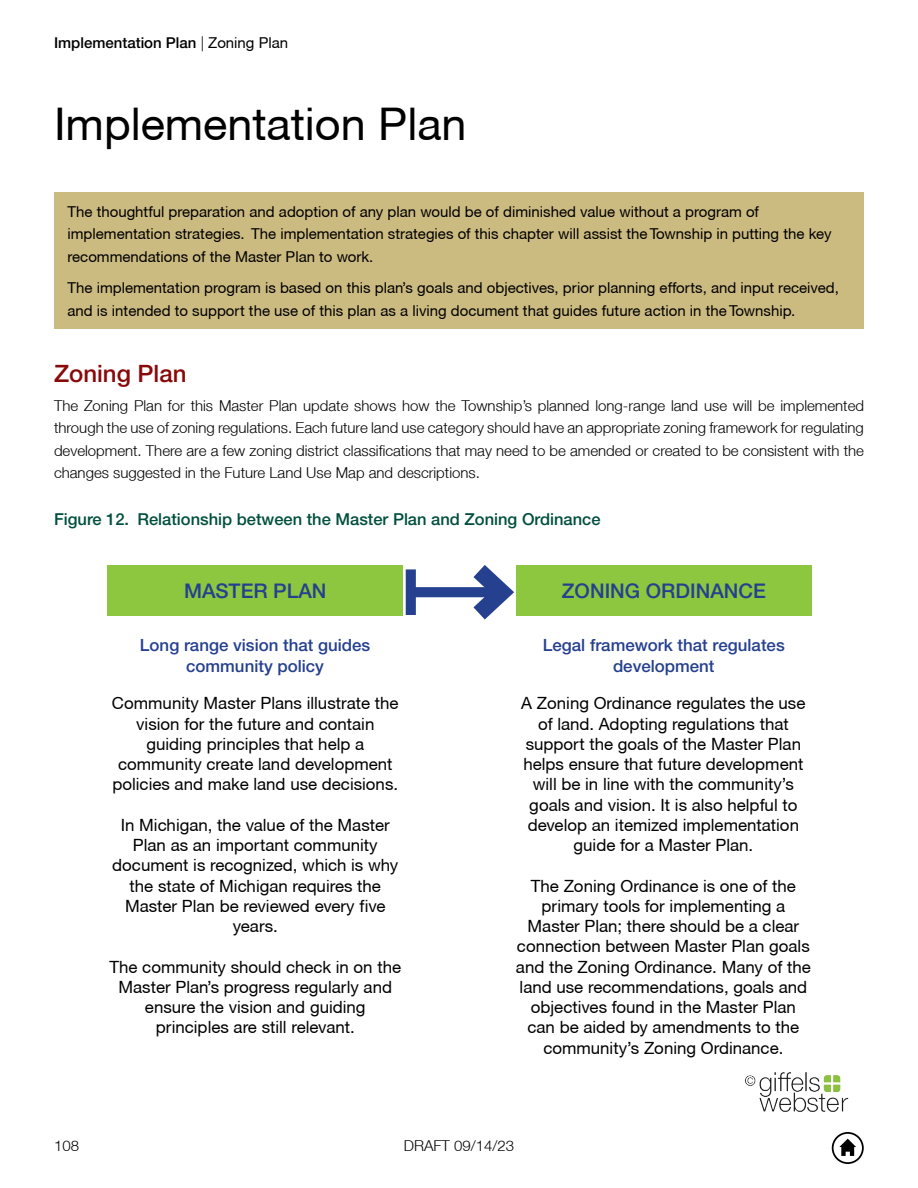
<style>
.page{position:relative;width:918px;height:1188px;background:#fff}
.page>*{position:absolute;margin:0;border:0;box-sizing:border-box;transform-origin:0 0}
.t1{font:45px "Helvetica Neue CE";color:#000}
.t2{font:500 24px "Helvetica Neue LT Std";color:#89090b}
.t3{font:500 20.25px "Helvetica Neue LT Std";color:#25408f}
.t4{font:16.8px/20.2px "Helvetica Neue CE";color:#000;text-align:center}
.t5{font:500 16.8px/20.2px "Helvetica Neue LT Std";color:#25408f;text-align:center}
.t6{font:500 16.5px "Helvetica Neue LT Std";color:#004f3e}
.t7{font:15px/22.5px "Helvetica Neue CE";color:#000}
.t8{font:300 15px/22.5px "Helvetica Neue LT";color:#000;text-align:justify}
.t9{font:500 15px "Helvetica Neue LT Std";color:#000}
.s1{font-family:"Helvetica Neue LT";font-weight:300}
.s2{font-family:"Helvetica Neue CE";font-weight:400}
</style>
<div class="page">
<svg style="left:832px;top:1132px;width:32px;height:32px"></svg>
<div style="left:54px;top:193px;width:810px;height:136px;background:#ccbb81"></div>
<div style="left:108px;top:565px;width:295px;height:51px;background:#8dc63f"></div>
<div style="left:516px;top:565px;width:295px;height:51px;background:#8dc63f"></div>
<div style="left:411px;top:587px;width:91px;height:10px;background:#25408f"></div>
<div style="left:406px;top:569px;width:10px;height:46px;background:#25408f"></div>
<svg style="left:456px;top:565px;width:58px;height:55px"></svg>
<img style="left:745px;top:1072px;width:104px;height:40px">
<p class="t9" style="left:54px;top:34px;width:236px">Implementation Plan <span class="s1">|</span> <span class="s2">Zoning Plan</span></p>
<h1 class="t1" style="left:54px;top:97px;width:414px">Implementation Plan</h1>
<p class="t7" style="left:68px;top:200px;width:766px">The thoughtful preparation and adoption of any plan would be of diminished value without a program of implementation strategies. The implementation strategies of this chapter will assist the Township in putting the key recommendations of the Master Plan to work.</p>
<p class="t7" style="left:68px;top:277px;width:773px">The implementation program is based on this plan’s goals and objectives, prior planning efforts, and input received, and is intended to support the use of this plan as a living document that guides future action in the Township.</p>
<h2 class="t2" style="left:54px;top:359px;width:134px">Zoning Plan</h2>
<p class="t8" style="left:54px;top:394px;width:812px">The Zoning Plan for this Master Plan update shows how the Township’s planned long-range land use will be implemented through the use of zoning regulations. Each future land use category should have an appropriate zoning framework for regulating development. There are a few zoning district classifications that may need to be amended or created to be consistent with the changes suggested in the Future Land Use Map and descriptions.</p>
<p class="t6" style="left:54px;top:509px;width:548px">Figure 12. Relationship between the Master Plan and Zoning Ordinance</p>
<p class="t3" style="left:184px;top:578px;width:144px">MASTER PLAN</p>
<p class="t3" style="left:562px;top:579px;width:206px">ZONING ORDINANCE</p>
<p class="t5" style="left:140px;top:635px;width:232px">Long range vision that guides community policy</p>
<p class="t5" style="left:543px;top:635px;width:243px">Legal framework that regulates development</p>
<p class="t4" style="left:112px;top:693px;width:288px">Community Master Plans illustrate the vision for the future and contain guiding principles that help a community create land development policies and make land use decisions.</p>
<p class="t4" style="left:112px;top:815px;width:288px">In Michigan, the value of the Master<br>Plan as an important community document is recognized, which is why the state of Michigan requires the<br>Master Plan be reviewed every five years.</p>
<p class="t4" style="left:109px;top:957px;width:293px">The community should check in on the Master Plan’s progress regularly and ensure the vision and guiding principles are still relevant.</p>
<p class="t4" style="left:521px;top:693px;width:286px">A Zoning Ordinance regulates the use of land. Adopting regulations that support the goals of the Master Plan helps ensure that future development will be in line with the community’s goals and vision. It is also helpful to develop an itemized implementation guide for a Master Plan.</p>
<p class="t4" style="left:516px;top:876px;width:296px">The Zoning Ordinance is one of the primary tools for implementing a Master Plan; there should be a clear connection between Master Plan goals and the Zoning Ordinance. Many of the land use recommendations, goals and objectives found in the Master Plan can be aided by amendments to the community’s Zoning Ordinance.</p>
<p class="t8" style="left:54px;top:1134px;width:27px">108</p>
<p class="t8" style="left:404px;top:1134px;width:112px">DRAFT 09/14/23</p>
</div>
